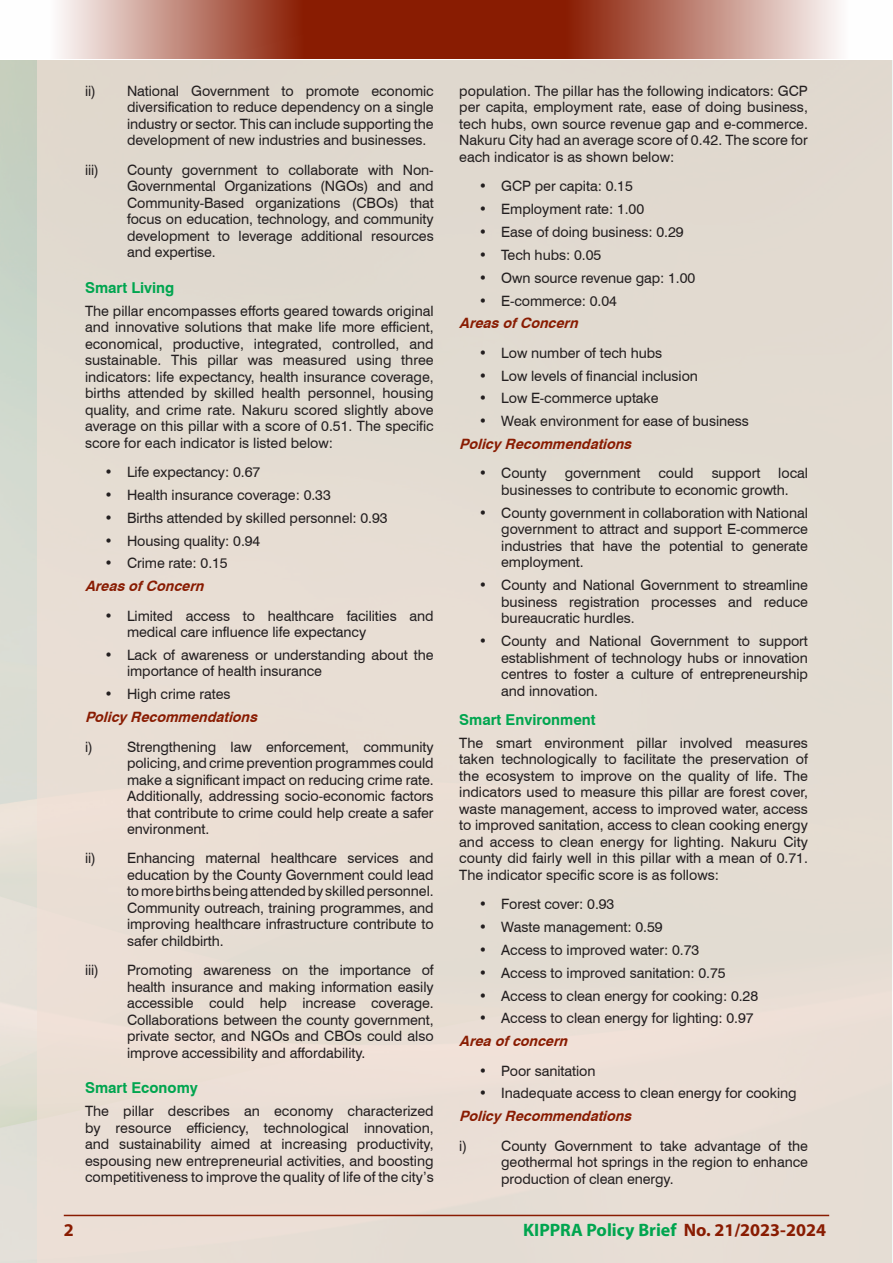
<style>
.page{position:relative;width:893px;height:1263px;background:#fff}
.page>*{position:absolute;margin:0;border:0;box-sizing:border-box;transform-origin:0 0}
.t1{font:700 18px "Myriad Pro";color:#00a54f}
.t2{font:700 18px "Myriad Pro";color:#891c02}
.t3{font:700 15px "Swiss 721 BT";color:#00a54f}
.t4{font:14.25px/16.5px "Swiss 721 BT";letter-spacing:-.005em;color:#231f20;text-align:justify}
.t5{font:italic 700 14.25px "Swiss 721 BT";color:#891c02}
.s1{color:#891c02}
</style>
<div class="page">
<hr style="left:64px;top:1215px;width:765px;height:1px;background:#891c02">
<svg style="left:52px;top:0;width:388px;height:59px;background:#ae6452"></svg>
<svg style="left:440px;top:0;width:407px;height:59px;background:#b16958"></svg>
<p class="t4" style="left:127px;top:82px;width:308px;text-indent:-42px">ii) National Government to promote economic diversification to reduce dependency on a single industry or sector. This can include supporting the development of new industries and businesses.</p>
<p class="t4" style="left:85px;top:161px;width:16px">iii)</p>
<p class="t4" style="left:127px;top:161px;width:308px">County government to collaborate with Non-Governmental Organizations (NGOs) and and Community-Based organizations (CBOs) that focus on education, technology, and community development to leverage additional resources and expertise.</p>
<p class="t3" style="left:85px;top:278px;width:91px">Smart Living</p>
<p class="t4" style="left:85px;top:302px;width:350px">The pillar encompasses efforts geared towards original and innovative solutions that make life more efficient, economical, productive, integrated, controlled, and sustainable. This pillar was measured using three indicators: life expectancy, health insurance coverage, births attended by skilled health personnel, housing quality, and crime rate. Nakuru scored slightly above average on this pillar with a score of 0.51. The specific score for each indicator is listed below:</p>
<p class="t4" style="left:105px;top:463px;width:157px">• Life expectancy: 0.67</p>
<p class="t4" style="left:105px;top:486px;width:228px">• Health insurance coverage: 0.33</p>
<p class="t4" style="left:105px;top:509px;width:285px">• Births attended by skilled personnel: 0.93</p>
<p class="t4" style="left:105px;top:532px;width:157px">• Housing quality: 0.94</p>
<p class="t4" style="left:105px;top:555px;width:125px">• Crime rate: 0.15</p>
<p class="t5" style="left:85px;top:578px;width:124px">AreasofConcern</p>
<p class="t4" style="left:127px;top:607px;width:308px;text-indent:-23px">• Limited access to healthcare facilities and medical care influence life expectancy</p>
<p class="t4" style="left:127px;top:646px;width:308px;text-indent:-23px">• Lack of awareness or understanding about the importance of health insurance</p>
<p class="t4" style="left:105px;top:686px;width:128px">• High crime rates</p>
<p class="t5" style="left:85px;top:708px;width:178px">PolicyRecommendations</p>
<p class="t4" style="left:127px;top:738px;width:308px;text-indent:-42px">i) Strengthening law enforcement, community policing, and crime prevention programmes could make a significant impact on reducing crime rate.<br>Additionally, addressing socio-economic factors that contribute to crime could help create a safer environment.</p>
<p class="t4" style="left:127px;top:850px;width:308px;text-indent:-42px">ii) Enhancing maternal healthcare services and education by the County Government could lead to more births being attended by skilled personnel.<br>Community outreach, training programmes, and improving healthcare infrastructure contribute to safer childbirth.</p>
<p class="t4" style="left:85px;top:962px;width:16px">iii)</p>
<p class="t4" style="left:127px;top:962px;width:308px">Promoting awareness on the importance of health insurance and making information easily accessible could help increase coverage.<br>Collaborations between the county government, private sector, and NGOs and CBOs could also improve accessibility and affordability.</p>
<p class="t3" style="left:85px;top:1079px;width:114px">Smart Economy</p>
<p class="t4" style="left:85px;top:1103px;width:350px">The pillar describes an economy characterized by resource efficiency, technological innovation, and sustainability aimed at increasing productivity, espousing new entrepreneurial activities, and boosting competitiveness to improve the quality of life of the city’s</p>
<p class="t4" style="left:459px;top:82px;width:350px">population. The pillar has the following indicators: GCP per capita, employment rate, ease of doing business, tech hubs, own source revenue gap and e-commerce.<br>Nakuru City had an average score of 0.42. The score for each indicator is as shown below:</p>
<p class="t4" style="left:479px;top:178px;width:156px">• GCP per capita: 0.15</p>
<p class="t4" style="left:479px;top:201px;width:167px">• Employment rate: 1.00</p>
<p class="t4" style="left:479px;top:223px;width:206px">• Ease of doing business: 0.29</p>
<p class="t4" style="left:479px;top:246px;width:124px">• Tech hubs: 0.05</p>
<p class="t4" style="left:479px;top:269px;width:218px">• Own source revenue gap: 1.00</p>
<p class="t4" style="left:479px;top:292px;width:140px">• E-commerce: 0.04</p>
<p class="t5" style="left:459px;top:315px;width:124px">AreasofConcern</p>
<p class="t4" style="left:479px;top:344px;width:185px">• Low number of tech hubs</p>
<p class="t4" style="left:479px;top:367px;width:221px">• Low levels of financial inclusion</p>
<p class="t4" style="left:479px;top:390px;width:181px">• Low E-commerce uptake</p>
<p class="t4" style="left:479px;top:413px;width:272px">• Weak environment for ease of business</p>
<p class="t5" style="left:459px;top:435px;width:178px">PolicyRecommendations</p>
<p class="t4" style="left:479px;top:465px;width:70px">• County</p>
<p class="t4" style="left:565px;top:465px;width:77px">government</p>
<p class="t4" style="left:658px;top:465px;width:37px">could</p>
<p class="t4" style="left:712px;top:465px;width:50px">support</p>
<p class="t4" style="left:501px;top:465px;width:308px;text-indent:277px">local businesses to contribute to economic growth.</p>
<p class="t4" style="left:501px;top:504px;width:308px;text-indent:-23px">• County government in collaboration with National government to attract and support E-commerce industries that have the potential to generate employment.</p>
<p class="t4" style="left:501px;top:577px;width:308px;text-indent:-23px">• County and National Government to streamline business registration processes and reduce bureaucratic hurdles.</p>
<p class="t4" style="left:501px;top:633px;width:308px;text-indent:-23px">• County and National Government to support establishment of technology hubs or innovation centres to foster a culture of entrepreneurship and innovation.</p>
<p class="t3" style="left:459px;top:710px;width:138px">Smart Environment</p>
<p class="t4" style="left:459px;top:734px;width:350px">The smart environment pillar involved measures taken technologically to facilitate the preservation of the ecosystem to improve on the quality of life. The indicators used to measure this pillar are forest cover, waste management, access to improved water, access to improved sanitation, access to clean cooking energy and access to clean energy for lighting. Nakuru City county did fairly well in this pillar with a mean of 0.71.<br>The indicator specific score is as follows:</p>
<p class="t4" style="left:479px;top:896px;width:137px">• Forest cover: 0.93</p>
<p class="t4" style="left:479px;top:918px;width:185px">• Waste management: 0.59</p>
<p class="t4" style="left:479px;top:941px;width:222px">• Access to improved water: 0.73</p>
<p class="t4" style="left:479px;top:964px;width:248px">• Access to improved sanitation: 0.75</p>
<p class="t4" style="left:479px;top:987px;width:281px">• Access to clean energy for cooking: 0.28</p>
<p class="t4" style="left:479px;top:1010px;width:276px">• Access to clean energy for lighting: 0.97</p>
<p class="t5" style="left:459px;top:1032px;width:114px">Areaofconcern</p>
<p class="t4" style="left:479px;top:1062px;width:118px">• Poor sanitation</p>
<p class="t4" style="left:479px;top:1085px;width:319px">• Inadequate access to clean energy for cooking</p>
<p class="t5" style="left:459px;top:1107px;width:178px">PolicyRecommendations</p>
<p class="t4" style="left:501px;top:1137px;width:308px;text-indent:-42px">i) County Government to take advantage of the geothermal hot springs in the region to enhance production of clean energy.</p>
<p class="t2" style="left:64px;top:1218px;width:11px">2</p>
<p class="t1" style="left:523px;top:1218px;width:304px">KIPPRA Policy Brief <span class="s1">No. 21/2023-2024</span></p>
</div>
